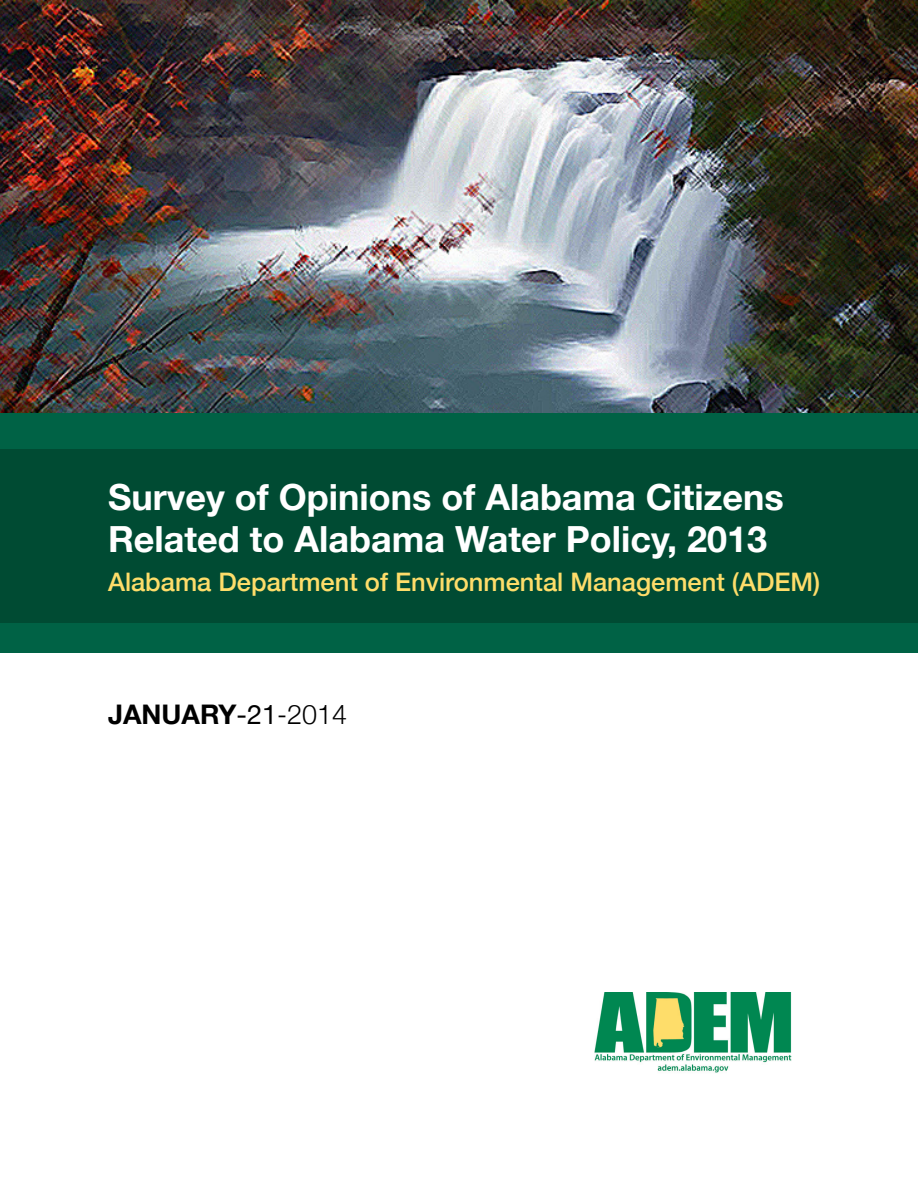
<style>
.page{position:relative;width:918px;height:1188px;background:#fff}
.page>*{position:absolute;margin:0;border:0;box-sizing:border-box;transform-origin:0 0}
.t1{font:700 36px/42px "Helvetica Neue";color:#fff}
.t2{font:700 27px "Helvetica Neue";color:#000}
.t3{font:500 25.5px "Helvetica Neue";color:#fedd6a}
.s1{font-weight:400}
.s2{font-weight:300}
</style>
<div class="page">
<div style="left:0;top:413px;width:918px;height:240px;background:#006245"></div>
<div style="left:0;top:449px;width:918px;height:174px;background:#004b33"></div>
<img style="left:594px;top:993px;width:197px;height:80px">
<img style="left:0;top:0;width:918px;height:412px">
<p class="t1" style="left:108px;top:478px;width:677px">Survey of Opinions of Alabama Citizens<br>Related to Alabama Water Policy, 2013</p>
<p class="t3" style="left:108px;top:562px;width:714px">Alabama Department of Environmental Management (ADEM)</p>
<p class="t2" style="left:108px;top:693px;width:241px">JANUARY<span class="s1">-21</span><span class="s2">-2014</span></p>
</div>
